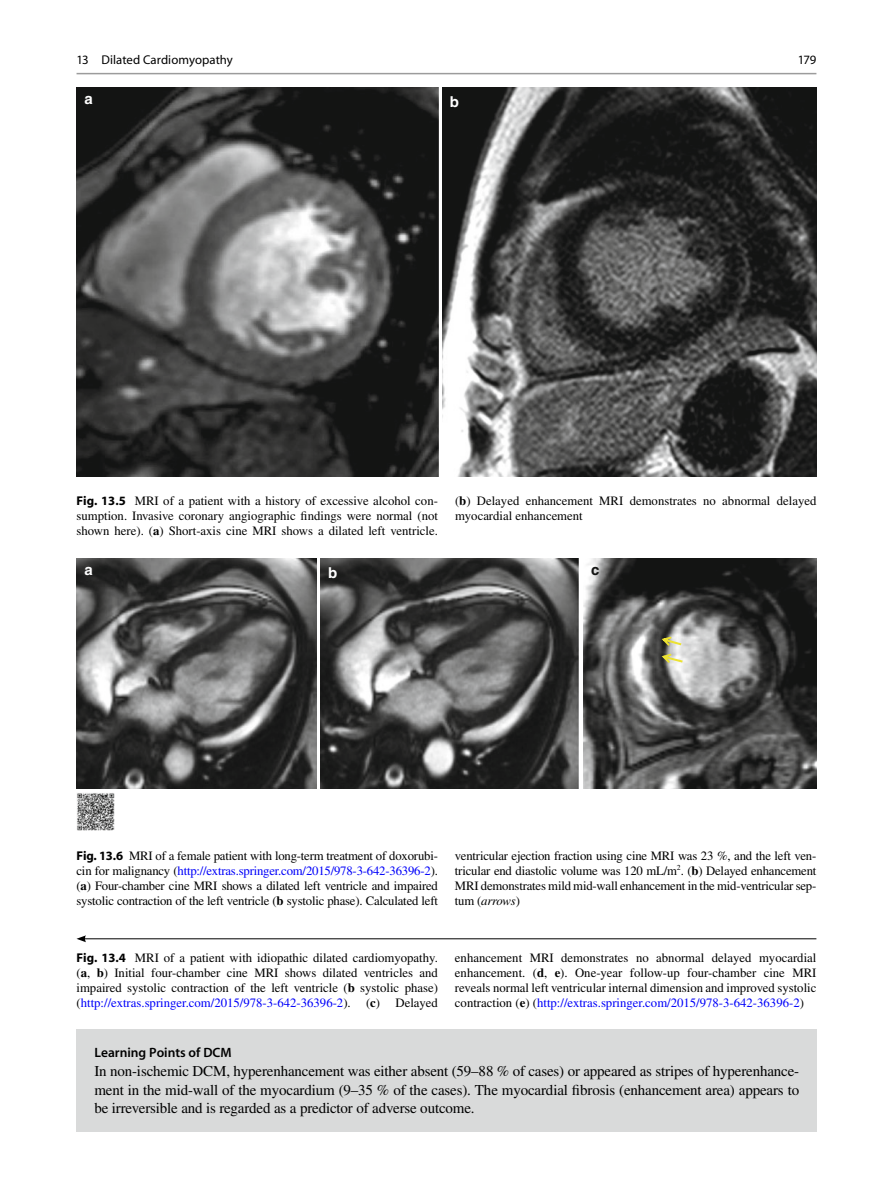
<style>
.page{position:relative;width:893px;height:1187px;background:#fff}
.page>*{position:absolute;margin:0;border:0;box-sizing:border-box;transform-origin:0 0}
.t1{font:15px/18.8px "Ggylfs Times";letter-spacing:-.01em;color:#000;text-align:justify}
.t2{font:700 15px "Sfcgry Helvetica";color:#fff}
.t3{font:700 15px "Sfcgry Helvetica";color:#131413}
.t4{font:600 13.5px "Qyxqss Myriad";color:#000}
.t5{font:12.75px/15px "Ggylfs Times";color:#000;text-align:justify}
.t6{font:12.75px "Jrtkyw Myriad";letter-spacing:.005em;color:#000}
.t7{font:italic 12.75px "Trqnrf Times";letter-spacing:-.015em;color:#000}
.s1{font-family:"Tfjqrn Myriad";font-weight:700}
.s2{font-family:"Dhkqhb Times";font-weight:700}
.s3{color:#0000fa}
.s4{font-family:"Ggylfs Times";font-style:normal}
</style>
<div class="page">
<img style="left:77px;top:558px;width:239px;height:230px">
<img style="left:321px;top:558px;width:258px;height:230px">
<img style="left:583px;top:558px;width:233px;height:230px">
<svg style="left:662px;top:636px;width:19px;height:9px"></svg>
<svg style="left:662px;top:653px;width:21px;height:9px"></svg>
<img style="left:77px;top:793px;width:38px;height:37px">
<img style="left:77px;top:88px;width:361px;height:388px">
<img style="left:442px;top:88px;width:374px;height:388px">
<hr style="left:84px;top:938px;width:732px;height:1px;background:#000">
<svg style="left:77px;top:935px;width:9px;height:7px"></svg>
<div style="left:77px;top:1029px;width:740px;height:102px;background:#d9dada"></div>
<hr style="left:77px;top:73px;width:739px;height:1px;background:#9c9c9c">
<p class="t6" style="left:77px;top:55px;width:158px">13 Dilated Cardiomyopathy</p>
<p class="t2" style="left:85px;top:90px;width:10px">a</p>
<p class="t2" style="left:450px;top:93px;width:11px">b</p>
<p class="t6" style="left:798px;top:55px;width:20px">179</p>
<p class="t5" style="left:77px;top:494px;width:363px"><span class="s1">Fig. 13.5</span> MRI of a patient with a history of excessive alcohol con&shy;sumption. Invasive coronary angiographic findings were normal (not shown here). ( <span class="s2">a</span> ) Short-axis cine MRI shows a dilated left ventricle.</p>
<p class="t5" style="left:455px;top:494px;width:363px">( <span class="s2">b</span> ) Delayed enhancement MRI demonstrates no abnormal delayed myocardial enhancement</p>
<p class="t2" style="left:84px;top:561px;width:10px">a</p>
<p class="t2" style="left:328px;top:564px;width:11px">b</p>
<p class="t3" style="left:591px;top:561px;width:10px">c</p>
<p class="t5" style="left:77px;top:849px;width:363px"><span class="s1">Fig. 13.6</span> MRI of a female patient with long-term treatment of doxorubi&shy;cin for malignancy (<span class="s3">http://extras.springer.com/2015/978-3-642-36396-2</span>). ( <span class="s2">a</span> ) Four-chamber cine MRI shows a dilated left ventricle and impaired systolic contraction of the left ventricle ( <span class="s2">b</span> systolic phase). Calculated left</p>
<p class="t5" style="left:455px;top:849px;width:363px">ventricular ejection fraction using cine MRI was 23 %, and the left ven&shy;tricular end diastolic volume was 120 mL/m <sup>2</sup> . ( <span class="s2">b</span> ) Delayed enhancement MRI demonstrates mild mid-wall enhancement in the mid-ventricular sep-</p>
<p class="t7" style="left:455px;top:895px;width:66px"><span class="s4">tum (</span> arrows <span class="s4">)</span></p>
<p class="t5" style="left:77px;top:951px;width:363px"><span class="s1">Fig. 13.4</span> MRI of a patient with idiopathic dilated cardiomyopathy. ( <span class="s2">a</span> , <span class="s2">b</span> ) Initial four-chamber cine MRI shows dilated ventricles and impaired systolic contraction of the left ventricle ( <span class="s2">b</span> systolic phase) (<span class="s3">http://extras.springer.com/2015/978-3-642-36396-2</span>). ( <span class="s2">c</span> ) Delayed</p>
<p class="t5" style="left:455px;top:951px;width:363px">enhancement MRI demonstrates no abnormal delayed myocardial enhancement. ( <span class="s2">d</span> , <span class="s2">e</span> ). One-year follow-up four-chamber cine MRI reveals normal left ventricular internal dimension and improved systolic contraction ( <span class="s2">e</span> ) (<span class="s3">http://extras.springer.com/2015/978-3-642-36396-2</span>)</p>
<p class="t4" style="left:94px;top:1047px;width:139px">Learning Points of DCM</p>
<p class="t1" style="left:94px;top:1062px;width:706px">In non-ischemic DCM, hyperenhancement was either absent (59–88 % of cases) or appeared as stripes of hyperenhance&shy;ment in the mid-wall of the myocardium (9–35 % of the cases). The myocardial fibrosis (enhancement area) appears to be irreversible and is regarded as a predictor of adverse outcome.</p>
</div>
